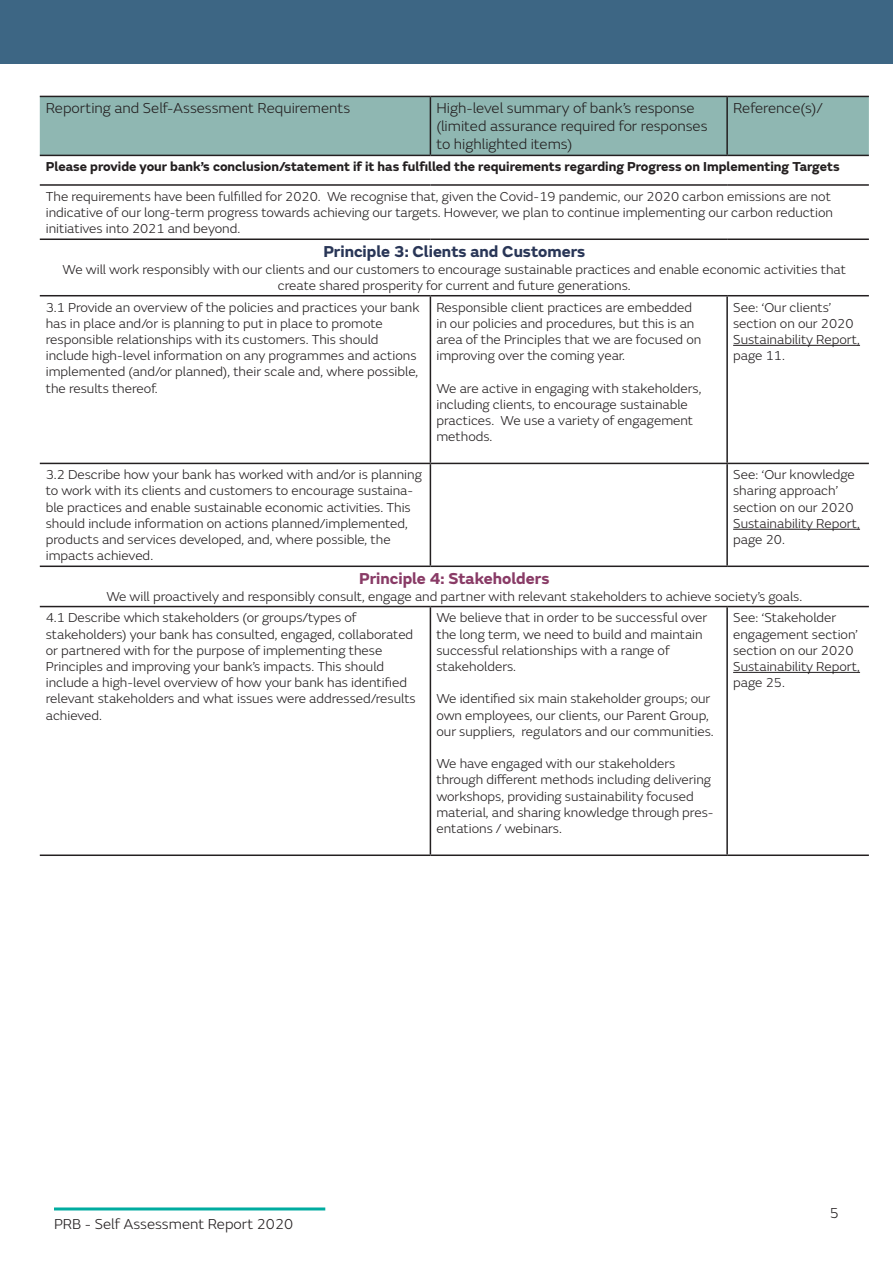
<style>
.page{position:relative;width:893px;height:1263px;background:#fff}
.page>*{position:absolute;margin:0;border:0;box-sizing:border-box;transform-origin:0 0}
.t1{font:700 16.5px "FS Emeric";color:#293657}
.t2{font:700 16.5px "FS Emeric";color:#893b66}
.t3{font:300 15px/18px "FS Emeric";color:#231f20}
.t4{font:300 13.5px/16.2px "FS Emeric";color:#231f20}
.t5{font:700 13.5px "FS Emeric";color:#231f20}
</style>
<div class="page">
<div style="left:0;top:0;width:893px;height:64px;background:#3d6684"></div>
<hr style="left:54px;top:1207px;width:271px;height:3px;background:#00aca0">
<div style="left:40px;top:97px;width:829px;height:58px;background:#8fb7b2"></div>
<hr style="left:40px;top:96px;width:390px;height:1px;background:#231f20">
<hr style="left:430px;top:96px;width:297px;height:1px;background:#231f20">
<hr style="left:430px;top:97px;width:1px;height:58px;background:#231f20">
<hr style="left:727px;top:96px;width:142px;height:1px;background:#231f20">
<hr style="left:726px;top:97px;width:2px;height:58px;background:#231f20">
<hr style="left:40px;top:155px;width:390px;height:1px;background:#231f20">
<hr style="left:430px;top:155px;width:297px;height:1px;background:#231f20">
<hr style="left:727px;top:155px;width:142px;height:1px;background:#231f20">
<hr style="left:40px;top:184px;width:390px;height:2px;background:#231f20">
<hr style="left:430px;top:184px;width:297px;height:2px;background:#231f20">
<hr style="left:727px;top:184px;width:142px;height:2px;background:#231f20">
<hr style="left:40px;top:238px;width:390px;height:2px;background:#231f20">
<hr style="left:430px;top:238px;width:297px;height:2px;background:#231f20">
<hr style="left:727px;top:238px;width:142px;height:2px;background:#231f20">
<hr style="left:40px;top:295px;width:390px;height:1px;background:#231f20">
<hr style="left:430px;top:295px;width:297px;height:1px;background:#231f20">
<hr style="left:430px;top:296px;width:1px;height:167px;background:#231f20">
<hr style="left:727px;top:295px;width:142px;height:1px;background:#231f20">
<hr style="left:726px;top:296px;width:2px;height:167px;background:#231f20">
<hr style="left:40px;top:463px;width:390px;height:1px;background:#231f20">
<hr style="left:430px;top:463px;width:297px;height:1px;background:#231f20">
<hr style="left:430px;top:464px;width:1px;height:101px;background:#231f20">
<hr style="left:727px;top:463px;width:142px;height:1px;background:#231f20">
<hr style="left:726px;top:464px;width:2px;height:101px;background:#231f20">
<hr style="left:40px;top:565px;width:390px;height:2px;background:#231f20">
<hr style="left:430px;top:565px;width:297px;height:2px;background:#231f20">
<hr style="left:727px;top:565px;width:142px;height:2px;background:#231f20">
<hr style="left:40px;top:606px;width:390px;height:1px;background:#231f20">
<hr style="left:430px;top:606px;width:297px;height:1px;background:#231f20">
<hr style="left:430px;top:607px;width:1px;height:247px;background:#231f20">
<hr style="left:727px;top:606px;width:142px;height:1px;background:#231f20">
<hr style="left:726px;top:607px;width:2px;height:247px;background:#231f20">
<hr style="left:40px;top:854px;width:390px;height:2px;background:#231f20">
<hr style="left:430px;top:854px;width:297px;height:2px;background:#231f20">
<hr style="left:727px;top:854px;width:142px;height:2px;background:#231f20">
<hr style="left:733px;top:345px;width:127px;height:1px;background:#231f20">
<hr style="left:733px;top:529px;width:127px;height:1px;background:#231f20">
<hr style="left:733px;top:672px;width:127px;height:1px;background:#231f20">
<p class="t3" style="left:46px;top:99px;width:306px">Reporting and Self-Assessment Requirements</p>
<p class="t3" style="left:436px;top:99px;width:273px">High-level summary of bank’s response (limited assurance required for responses to highlighted items)</p>
<p class="t3" style="left:733px;top:99px;width:91px">Reference(s)/</p>
<p class="t5" style="left:46px;top:156px;width:795px">Please provide your bank’s conclusion/statement if it has fulfilled the requirements regarding Progress on Implementing Targets</p>
<p class="t4" style="left:46px;top:188px;width:789px">The requirements have been fulfilled for 2020. We recognise that, given the Covid-19 pandemic, our 2020 carbon emissions are not indicative of our long-term progress towards achieving our targets. However, we plan to continue implementing our carbon reduction initiatives into 2021 and beyond.</p>
<p class="t1" style="left:323px;top:239px;width:263px">Principle 3: Clients and Customers</p>
<p class="t4" style="left:63px;top:260px;width:785px">We will work responsibly with our clients and our customers to encourage sustainable practices and enable economic activities that</p>
<p class="t4" style="left:278px;top:276px;width:354px">create shared prosperity for current and future generations.</p>
<p class="t4" style="left:46px;top:298px;width:375px">3.1 Provide an overview of the policies and practices your bank has in place and/or is planning to put in place to promote</p>
<p class="t4" style="left:46px;top:331px;width:334px">responsible relationships with its customers. This should</p>
<p class="t4" style="left:46px;top:347px;width:374px">include high-level information on any programmes and actions implemented (and/or planned), their scale and, where possible, the results thereof.</p>
<p class="t4" style="left:436px;top:298px;width:266px">Responsible client practices are embedded in our policies and procedures, but this is an area of the Principles that we are focused on improving over the coming year.</p>
<p class="t4" style="left:436px;top:379px;width:267px">We are active in engaging with stakeholders, including clients, to encourage sustainable practices. We use a variety of engagement methods.</p>
<p class="t4" style="left:733px;top:298px;width:128px">See: ‘Our clients’ section on our 2020<br>Sustainability Report, page 11.</p>
<p class="t4" style="left:46px;top:466px;width:378px">3.2 Describe how your bank has worked with and/or is planning to work with its clients and customers to encourage sustaina&shy;ble practices and enable sustainable economic activities. This should include information on actions planned/implemented, products and services developed, and, where possible, the impacts achieved.</p>
<p class="t4" style="left:733px;top:466px;width:128px">See: ‘Our knowledge sharing approach’ section on our 2020<br>Sustainability Report, page 20.</p>
<p class="t2" style="left:359px;top:566px;width:192px">Principle 4: Stakeholders</p>
<p class="t4" style="left:106px;top:587px;width:697px">We will proactively and responsibly consult, engage and partner with relevant stakeholders to achieve society’s goals.</p>
<p class="t4" style="left:46px;top:609px;width:312px">4.1 Describe which stakeholders (or groups/types of</p>
<p class="t4" style="left:46px;top:625px;width:369px">stakeholders) your bank has consulted, engaged, collaborated or partnered with for the purpose of implementing these</p>
<p class="t4" style="left:46px;top:658px;width:371px">Principles and improving your bank’s impacts. This should include a high-level overview of how your bank has identified relevant stakeholders and what issues were addressed/results achieved.</p>
<p class="t4" style="left:436px;top:609px;width:272px">We believe that in order to be successful over the long term, we need to build and maintain successful relationships with a range of</p>
<p class="t4" style="left:436px;top:658px;width:81px">stakeholders.</p>
<p class="t4" style="left:436px;top:690px;width:279px">We identified six main stakeholder groups; our own employees, our clients, our Parent Group, our suppliers, regulators and our communities.</p>
<p class="t4" style="left:436px;top:755px;width:279px">We have engaged with our stakeholders through different methods including delivering workshops, providing sustainability focused material, and sharing knowledge through pres&shy;entations / webinars.</p>
<p class="t4" style="left:733px;top:609px;width:128px">See: ‘Stakeholder engagement section’ section on our 2020<br>Sustainability Report, page 25.</p>
<p class="t3" style="left:54px;top:1214px;width:241px">PRB - Self Assessment Report 2020</p>
<p class="t3" style="left:830px;top:1204px;width:11px">5</p>
</div>
